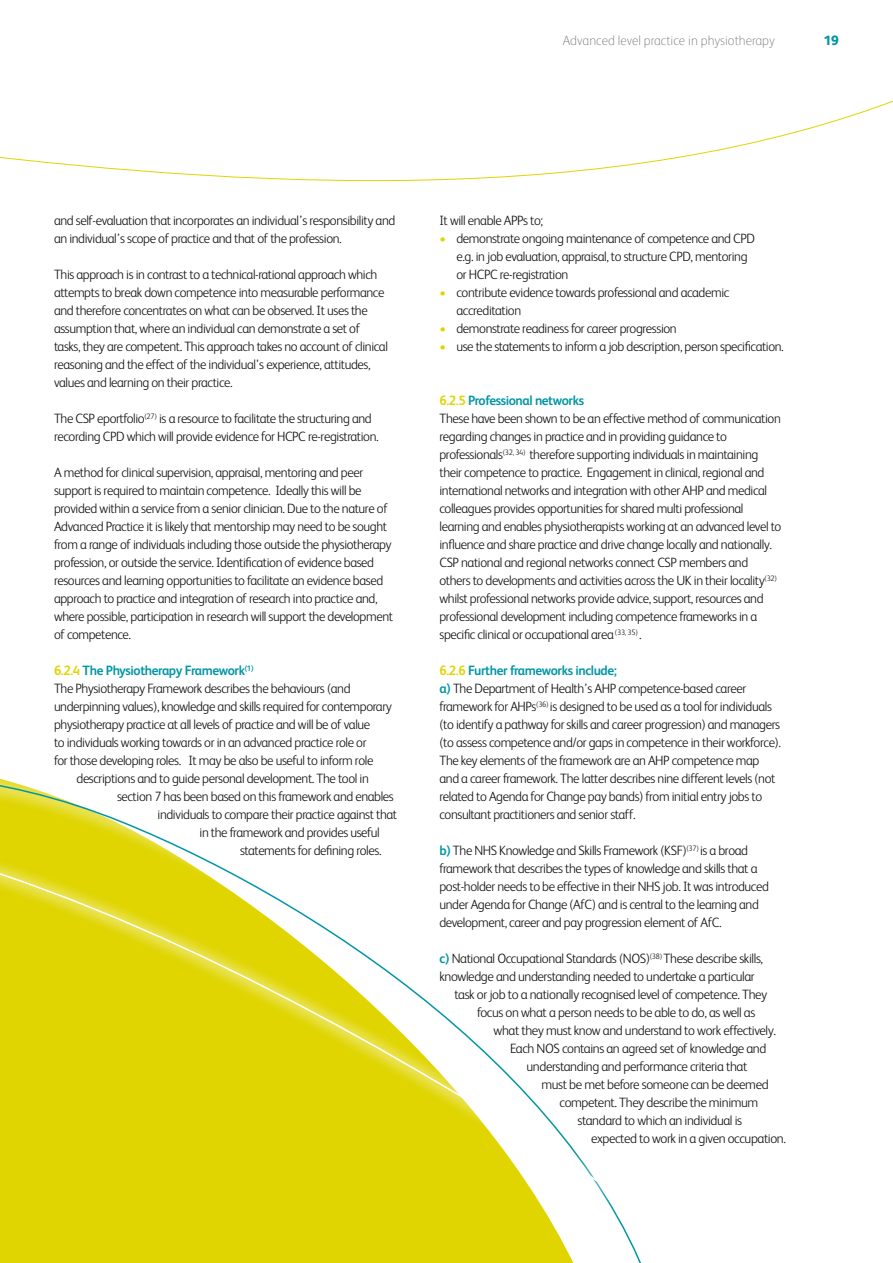
<style>
.page{position:relative;width:893px;height:1263px;background:#fff}
.page>*{position:absolute;margin:0;border:0;box-sizing:border-box;transform-origin:0 0}
.t1{font:300 13.5px/18px "FS Albert";letter-spacing:-.03em;color:#131413}
.t2{font:100 13.5px "FS Albert";color:#686867}
.t3{font:700 13.5px "FS Albert";letter-spacing:-.03em;color:#0096a6}
.t4{font:800 13.5px "FS Albert";color:#0096a6}
.s1{color:#e0d500}
.s2{font-weight:700;color:#e0d500}
.s3{font-weight:700;color:#0096a6}
</style>
<div class="page">
<svg style="left:0;top:778px;width:641px;height:485px"></svg>
<svg style="left:0;top:100px;width:893px;height:82px"></svg>
<p class="t2" style="left:563px;top:32px;width:214px">Advanced level practice in physiotherapy</p>
<p class="t4" style="left:824px;top:31px;width:17px">19</p>
<p class="t1" style="left:54px;top:211px;width:343px">and self-evaluation that incorporates an individual’s responsibility and an individual’s scope of practice and that of the profession.</p>
<p class="t1" style="left:54px;top:265px;width:335px">This approach is in contrast to a technical-rational approach which attempts to break down competence into measurable performance and therefore concentrates on what can be observed. It uses the assumption that, where an individual can demonstrate a set of tasks, they are competent. This approach takes no account of clinical reasoning and the effect of the individual’s experience, attitudes, values and learning on their practice.</p>
<p class="t1" style="left:54px;top:409px;width:326px">The CSP eportfolio<sup>(27)</sup> is a resource to facilitate the structuring and recording CPD which will provide evidence for HCPC re-registration.</p>
<p class="t1" style="left:54px;top:463px;width:341px">A method for clinical supervision, appraisal, mentoring and peer support is required to maintain competence. Ideally this will be provided within a service from a senior clinician. Due to the nature of Advanced Practice it is likely that mentorship may need to be sought from a range of individuals including those outside the physiotherapy profession, or outside the service. Identification of evidence based resources and learning opportunities to facilitate an evidence based approach to practice and integration of research into practice and, where possible, participation in research will support the development of competence.</p>
<p class="t3" style="left:54px;top:661px;width:201px"><span class="s1">6.2.4</span> The Physiotherapy Framework<sup>(1)</sup></p>
<p class="t1" style="left:54px;top:679px;width:298px">The Physiotherapy Framework describes the behaviours (and</p>
<p class="t1" style="left:54px;top:697px;width:339px">underpinning values), knowledge and skills required for contemporary</p>
<p class="t1" style="left:54px;top:715px;width:318px">physiotherapy practice at all levels of practice and will be of value</p>
<p class="t1" style="left:54px;top:733px;width:314px">to individuals working towards or in an advanced practice role or</p>
<p class="t1" style="left:54px;top:751px;width:321px">for those developing roles. It may be also be useful to inform role</p>
<p class="t1" style="left:76px;top:769px;width:294px">descriptions and to guide personal development. The tool in</p>
<p class="t1" style="left:117px;top:787px;width:278px">section 7 has been based on this framework and enables</p>
<p class="t1" style="left:158px;top:805px;width:241px">individuals to compare their practice against that</p>
<p class="t1" style="left:199px;top:823px;width:182px">in the framework and provides useful</p>
<p class="t1" style="left:240px;top:841px;width:143px">statements for defining roles.</p>
<p class="t1" style="left:439px;top:211px;width:105px">It will enable APPs to;</p>
<p class="t1" style="left:456px;top:229px;width:300px;text-indent:-17px"><span class="s1">•</span> demonstrate ongoing maintenance of competence and CPD e.g. in job evaluation, appraisal, to structure CPD, mentoring or HCPC re-registration</p>
<p class="t1" style="left:456px;top:283px;width:274px;text-indent:-17px"><span class="s1">•</span> contribute evidence towards professional and academic accreditation</p>
<p class="t1" style="left:439px;top:319px;width:239px"><span class="s1">•</span> demonstrate readiness for career progression</p>
<p class="t1" style="left:439px;top:337px;width:346px"><span class="s1">•</span> use the statements to inform a job description, person specification.</p>
<p class="t1" style="left:439px;top:391px;width:343px"><span class="s2">6.2.5</span> <span class="s3">Professional networks<br></span>These have been shown to be an effective method of communication regarding changes in practice and in providing guidance to professionals<sup>(32,</sup> <sup>34)</sup> therefore supporting individuals in maintaining their competence to practice. Engagement in clinical, regional and international networks and integration with other AHP and medical colleagues provides opportunities for shared multi professional learning and enables physiotherapists working at an advanced level to influence and share practice and drive change locally and nationally.<br>CSP national and regional networks connect CSP members and others to developments and activities across the UK in their locality<sup>(32) </sup>whilst professional networks provide advice, support, resources and professional development including competence frameworks in a specific clinical or occupational area <sup>(33,</sup> <sup>35)</sup> .</p>
<p class="t1" style="left:439px;top:661px;width:343px"><span class="s2">6.2.6</span> <span class="s3">Further frameworks include;<br>a)</span> The Department of Health’s AHP competence-based career framework for AHPs<sup>(36)</sup> is designed to be used as a tool for individuals (to identify a pathway for skills and career progression) and managers (to assess competence and/or gaps in competence in their workforce).<br>The key elements of the framework are an AHP competence map and a career framework. The latter describes nine different levels (not related to Agenda for Change pay bands) from initial entry jobs to consultant practitioners and senior staff.</p>
<p class="t1" style="left:439px;top:841px;width:331px"><span class="s3">b)</span> The NHS Knowledge and Skills Framework (KSF)<sup>(37)</sup> is a broad framework that describes the types of knowledge and skills that a post-holder needs to be effective in their NHS job. It was introduced under Agenda for Change (AfC) and is central to the learning and development, career and pay progression element of AfC.</p>
<p class="t1" style="left:439px;top:949px;width:325px"><span class="s3">c)</span> National Occupational Standards (NOS)<sup>(38)</sup> These describe skills,</p>
<p class="t1" style="left:439px;top:967px;width:317px">knowledge and understanding needed to undertake a particular</p>
<p class="t1" style="left:454px;top:985px;width:314px">task or job to a nationally recognised level of competence. They</p>
<p class="t1" style="left:477px;top:1003px;width:280px">focus on what a person needs to be able to do, as well as</p>
<p class="t1" style="left:493px;top:1021px;width:284px">what they must know and understand to work effectively.</p>
<p class="t1" style="left:510px;top:1039px;width:258px">Each NOS contains an agreed set of knowledge and</p>
<p class="t1" style="left:526px;top:1057px;width:222px">understanding and performance criteria that</p>
<p class="t1" style="left:541px;top:1075px;width:229px">must be met before someone can be deemed</p>
<p class="t1" style="left:559px;top:1093px;width:200px">competent. They describe the minimum</p>
<p class="t1" style="left:578px;top:1111px;width:166px">standard to which an individual is</p>
<p class="t1" style="left:591px;top:1129px;width:197px">expected to work in a given occupation.</p>
</div>
